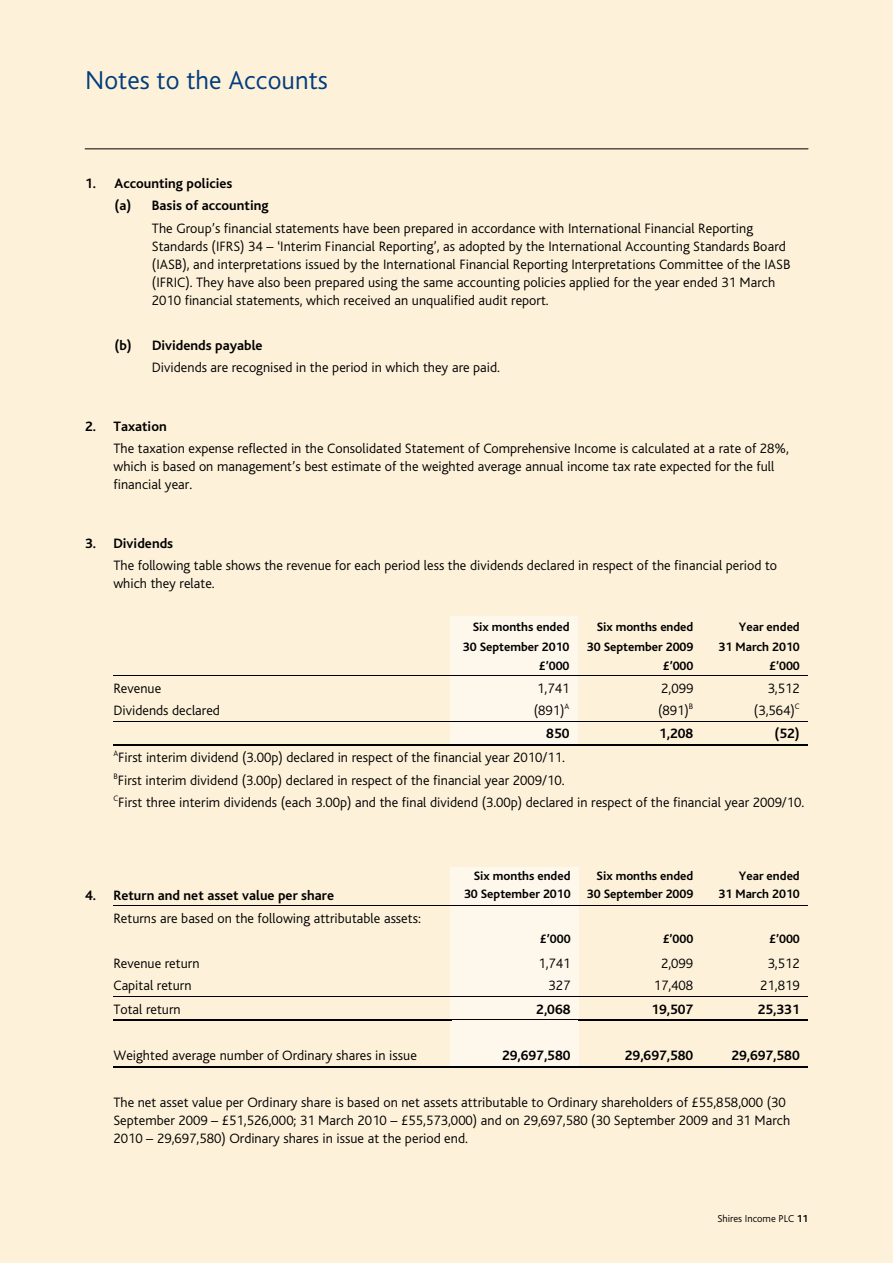
<style>
.page{position:relative;width:893px;height:1263px;background:#fef1d9}
.page>*{position:absolute;margin:0;border:0;box-sizing:border-box;transform-origin:0 0}
.t1{font:300 27px "Bliss";color:#013d7d}
.t2{font:300 14.25px/18px "Bliss";color:#000}
.t3{font:700 14.25px/22.5px "Bliss";color:#000}
.t4{font:700 12.75px "Bliss";color:#000}
.t5{font:300 10.5px "Bliss";color:#000}
.s1{font-weight:700}
</style>
<div class="page">
<hr style="left:85px;top:148px;width:723px;height:1px;background:#000">
<div style="left:450px;top:617px;width:127px;height:19px;background:#fef7ec"></div>
<div style="left:450px;top:636px;width:127px;height:20px;background:#fef7ec"></div>
<div style="left:450px;top:656px;width:127px;height:19px;background:#fef7ec"></div>
<div style="left:450px;top:676px;width:127px;height:22px;background:#fef7ec"></div>
<hr style="left:113px;top:675px;width:465px;height:1px;background:#000">
<hr style="left:578px;top:675px;width:123px;height:1px;background:#000">
<hr style="left:701px;top:675px;width:107px;height:1px;background:#000">
<div style="left:450px;top:698px;width:127px;height:23px;background:#fef7ec"></div>
<div style="left:450px;top:722px;width:127px;height:22px;background:#fef7ec"></div>
<hr style="left:113px;top:721px;width:465px;height:1px;background:#000">
<hr style="left:578px;top:721px;width:123px;height:1px;background:#000">
<hr style="left:701px;top:721px;width:107px;height:1px;background:#000">
<hr style="left:113px;top:744px;width:695px;height:2px;background:#000">
<div style="left:450px;top:867px;width:129px;height:18px;background:#fef7ec"></div>
<div style="left:450px;top:885px;width:129px;height:20px;background:#fef7ec"></div>
<div style="left:450px;top:906px;width:129px;height:23px;background:#fef7ec"></div>
<hr style="left:113px;top:905px;width:695px;height:1px;background:#000">
<div style="left:450px;top:929px;width:129px;height:22px;background:#fef7ec"></div>
<div style="left:450px;top:951px;width:129px;height:23px;background:#fef7ec"></div>
<div style="left:450px;top:974px;width:129px;height:22px;background:#fef7ec"></div>
<div style="left:450px;top:997px;width:129px;height:22px;background:#fef7ec"></div>
<hr style="left:113px;top:996px;width:695px;height:1px;background:#000">
<div style="left:450px;top:1021px;width:129px;height:22px;background:#fef7ec"></div>
<hr style="left:113px;top:1019px;width:337px;height:2px;background:#000">
<hr style="left:450px;top:1019px;width:129px;height:2px;background:#000">
<hr style="left:579px;top:1019px;width:229px;height:2px;background:#000">
<div style="left:450px;top:1043px;width:129px;height:23px;background:#fef7ec"></div>
<hr style="left:113px;top:1066px;width:695px;height:1px;background:#000">
<h1 class="t1" style="left:85px;top:70px;width:244px">Notes to the Accounts</h1>
<p class="t3" style="left:114px;top:173px;width:156px;text-indent:-29px">1. Accounting policies<br>(a) Basis of accounting</p>
<p class="t2" style="left:152px;top:220px;width:640px">The Group’s financial statements have been prepared in accordance with International Financial Reporting Standards (IFRS) 34 – ‘Interim Financial Reporting’, as adopted by the International Accounting Standards Board (IASB), and interpretations issued by the International Financial Reporting Interpretations Committee of the IASB (IFRIC). They have also been prepared using the same accounting policies applied for the year ended 31 March 2010 financial statements, which received an unqualified audit report.</p>
<p class="t3" style="left:114px;top:335px;width:150px">(b) Dividends payable</p>
<p class="t2" style="left:152px;top:360px;width:350px">Dividends are recognised in the period in which they are paid.</p>
<p class="t3" style="left:85px;top:416px;width:83px">2. Taxation</p>
<p class="t2" style="left:113px;top:441px;width:677px">The taxation expense reflected in the Consolidated Statement of Comprehensive Income is calculated at a rate of 28%, which is based on management’s best estimate of the weighted average annual income tax rate expected for the full financial year.</p>
<p class="t3" style="left:85px;top:533px;width:90px">3. Dividends</p>
<p class="t2" style="left:113px;top:558px;width:665px">The following table shows the revenue for each period less the dividends declared in respect of the financial period to which they relate.</p>
<p class="t4" style="left:473px;top:622px;width:98px">Six months ended</p>
<p class="t4" style="left:597px;top:622px;width:98px">Six months ended</p>
<p class="t4" style="left:739px;top:622px;width:62px">Year ended</p>
<p class="t4" style="left:463px;top:642px;width:108px">30 September 2010</p>
<p class="t4" style="left:587px;top:642px;width:108px">30 September 2009</p>
<p class="t4" style="left:718px;top:642px;width:83px">31 March 2010</p>
<p class="t4" style="left:539px;top:661px;width:32px">£’000</p>
<p class="t4" style="left:663px;top:661px;width:32px">£’000</p>
<p class="t4" style="left:769px;top:661px;width:32px">£’000</p>
<p class="t2" style="left:113px;top:680px;width:49px">Revenue</p>
<p class="t2" style="left:537px;top:680px;width:34px">1,741</p>
<p class="t2" style="left:661px;top:680px;width:34px">2,099</p>
<p class="t2" style="left:768px;top:680px;width:34px">3,512</p>
<p class="t2" style="left:113px;top:703px;width:108px">Dividends declared</p>
<p class="t2" style="left:534px;top:703px;width:37px">(891)<sup>A</sup></p>
<p class="t2" style="left:658px;top:703px;width:37px">(891)<sup>B</sup></p>
<p class="t2" style="left:754px;top:703px;width:47px">(3,564)<sup>C</sup></p>
<p class="t3" style="left:546px;top:724px;width:25px">850</p>
<p class="t3" style="left:659px;top:724px;width:36px">1,208</p>
<p class="t3" style="left:774px;top:724px;width:27px">(52)</p>
<p class="t2" style="left:113px;top:748px;width:692px;line-height:22.5px"><sup>A</sup>First interim dividend (3.00p) declared in respect of the financial year 2010/11.<br><sup>B</sup>First interim dividend (3.00p) declared in respect of the financial year 2009/10.<br><sup>C</sup>First three interim dividends (each 3.00p) and the final dividend (3.00p) declared in respect of the financial year 2009/10.</p>
<p class="t4" style="left:474px;top:871px;width:98px">Six months ended</p>
<p class="t4" style="left:596px;top:871px;width:98px">Six months ended</p>
<p class="t4" style="left:739px;top:871px;width:62px">Year ended</p>
<p class="t3" style="left:85px;top:885px;width:251px">4. Return and net asset value per share</p>
<p class="t4" style="left:464px;top:889px;width:108px">30 September 2010</p>
<p class="t4" style="left:587px;top:889px;width:108px">30 September 2009</p>
<p class="t4" style="left:718px;top:889px;width:83px">31 March 2010</p>
<p class="t2" style="left:113px;top:910px;width:309px">Returns are based on the following attributable assets:</p>
<p class="t4" style="left:540px;top:934px;width:32px">£’000</p>
<p class="t4" style="left:663px;top:934px;width:32px">£’000</p>
<p class="t4" style="left:769px;top:934px;width:32px">£’000</p>
<p class="t2" style="left:113px;top:955px;width:88px">Revenue return</p>
<p class="t2" style="left:538px;top:955px;width:34px">1,741</p>
<p class="t2" style="left:661px;top:955px;width:34px">2,099</p>
<p class="t2" style="left:768px;top:955px;width:34px">3,512</p>
<p class="t2" style="left:113px;top:978px;width:80px">Capital return</p>
<p class="t2" style="left:548px;top:978px;width:23px">327</p>
<p class="t2" style="left:654px;top:978px;width:41px">17,408</p>
<p class="t2" style="left:760px;top:978px;width:41px">21,819</p>
<p class="t2" style="left:113px;top:1001px;width:69px">Total return</p>
<p class="t3" style="left:536px;top:999px;width:36px">2,068</p>
<p class="t3" style="left:651px;top:999px;width:43px">19,507</p>
<p class="t3" style="left:758px;top:999px;width:43px">25,331</p>
<p class="t2" style="left:113px;top:1048px;width:305px">Weighted average number of Ordinary shares in issue</p>
<p class="t3" style="left:502px;top:1045px;width:70px">29,697,580</p>
<p class="t3" style="left:625px;top:1045px;width:70px">29,697,580</p>
<p class="t3" style="left:731px;top:1045px;width:70px">29,697,580</p>
<p class="t2" style="left:113px;top:1094px;width:678px">The net asset value per Ordinary share is based on net assets attributable to Ordinary shareholders of £55,858,000 (30<br>September 2009 – £51,526,000; 31 March 2010 – £55,573,000) and on 29,697,580 (30 September 2009 and 31 March<br>2010 – 29,697,580) Ordinary shares in issue at the period end.</p>
<p class="t5" style="left:717px;top:1215px;width:92px">Shires Income PLC <span class="s1">11</span></p>
</div>
